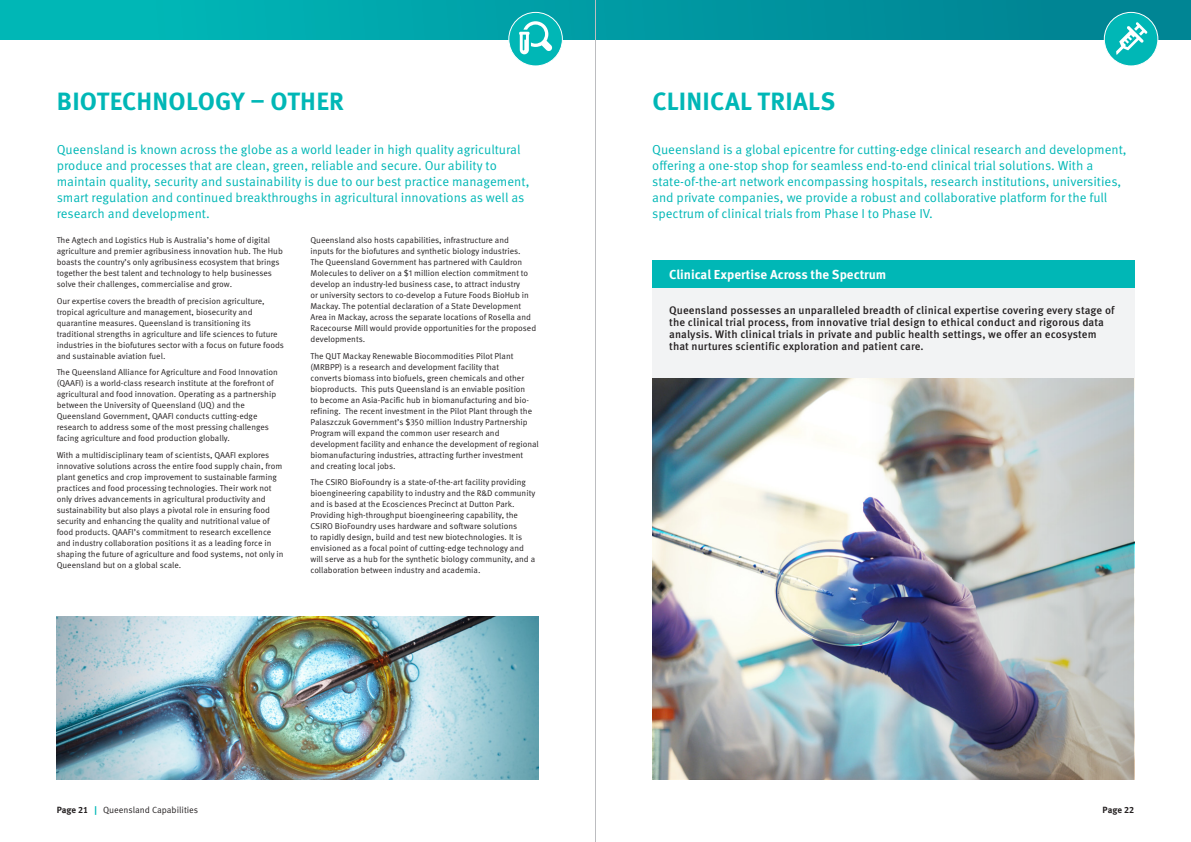
<style>
.page{position:relative;width:1191px;height:842px;background:#fff}
.page>*{position:absolute;margin:0;border:0;box-sizing:border-box;transform-origin:0 0}
.HEADING{font:700 25px "Meta Pro";letter-spacing:.01em;color:#00b7b6}
.Intro_Text{font:13px/16px "Meta Pro Norm";color:#00b7b6}
.case_study_heading{font:700 13px "Meta Pro";color:#fff}
.case_study_intro_para{font:500 11px/12px "Meta Pro";letter-spacing:.01em;color:#231f20}
.t1{font:9px "Meta Pro Norm";color:#231f20}
.t2{font:700 9px "Meta Pro";letter-spacing:-.005em;color:#231f20}
.BODY{font:8.5px/11px "Meta Pro Norm";color:#231f20}
.s1{font-family:"Meta Pro";font-weight:700}
.s2{font-family:"Meta Pro";font-weight:700;color:#00b7b6}
</style>
<div class="page">
<div style="left:0;top:0;width:1191px;height:39px;background:linear-gradient(to right,#00bbba,#018091)"></div>
<div style="left:509px;top:12px;width:53px;height:54px;background:#00b7b6;border-radius:50%"></div>
<div style="left:508px;top:12px;width:55px;height:54px;border:1px solid #fff;border-radius:50%"></div>
<svg style="left:519px;top:21px;width:33px;height:33px"></svg>
<img style="left:57px;top:616px;width:482px;height:164px">
<div style="left:1104px;top:12px;width:53px;height:54px;background:#00b7b6;border-radius:50%"></div>
<div style="left:1103px;top:12px;width:55px;height:54px;border:1px solid #fff;border-radius:50%"></div>
<svg style="left:1116px;top:22px;width:31px;height:33px"></svg>
<div style="left:652px;top:260px;width:482px;height:28px;background:#00b7b6"></div>
<div style="left:652px;top:288px;width:482px;height:90px;background:#f2f3f4"></div>
<img style="left:652px;top:378px;width:214px;height:402px">
<img style="left:866px;top:378px;width:268px;height:402px">
<hr style="left:595px;top:0;width:1px;height:842px;background:#bcbdc0">
<p class="HEADING" style="left:57px;top:81px;width:289px">BIOTECHNOLOGY – OTHER</p>
<p class="Intro_Text" style="left:57px;top:141px;width:474px">Queensland is known across the globe as a world leader in high quality agricultural produce and processes that are clean, green, reliable and secure. Our ability to maintain quality, security and sustainability is due to our best practice management, smart regulation and continued breakthroughs in agricultural innovations as well as research and development.</p>
<p class="BODY" style="left:57px;top:234px;width:228px">The Agtech and Logistics Hub is Australia’s home of digital agriculture and premier agribusiness innovation hub. The Hub boasts the country’s only agribusiness ecosystem that brings together the best talent and technology to help businesses solve their challenges, commercialise and grow.</p>
<p class="BODY" style="left:57px;top:295px;width:229px">Our expertise covers the breadth of precision agriculture, tropical agriculture and management, biosecurity and quarantine measures. Queensland is transitioning its traditional strengths in agriculture and life sciences to future industries in the biofutures sector with a focus on future foods and sustainable aviation fuel.</p>
<p class="BODY" style="left:57px;top:366px;width:223px">The Queensland Alliance for Agriculture and Food Innovation (QAAFI) is a world-class research institute at the forefront of agricultural and food innovation. Operating as a partnership between the University of Queensland (UQ) and the Queensland Government, QAAFI conducts cutting-edge research to address some of the most pressing challenges facing agriculture and food production globally.</p>
<p class="BODY" style="left:57px;top:449px;width:228px">With a multidisciplinary team of scientists, QAAFI explores innovative solutions across the entire food supply chain, from plant genetics and crop improvement to sustainable farming practices and food processing technologies. Their work not only drives advancements in agricultural productivity and sustainability but also plays a pivotal role in ensuring food security and enhancing the quality and nutritional value of food products. QAAFI’s commitment to research excellence and industry collaboration positions it as a leading force in shaping the future of agriculture and food systems, not only in Queensland but on a global scale.</p>
<p class="BODY" style="left:310px;top:234px;width:227px">Queensland also hosts capabilities, infrastructure and<br>inputs for the biofutures and synthetic biology industries.<br>The Queensland Government has partnered with Cauldron Molecules to deliver on a $1 million election commitment to develop an industry-led business case, to attract industry<br>or university sectors to co-develop a Future Foods BioHub in Mackay. The potential declaration of a State Development Area in Mackay, across the separate locations of Rosella and Racecourse Mill would provide opportunities for the proposed developments.</p>
<p class="BODY" style="left:310px;top:350px;width:230px">The QUT Mackay Renewable Biocommodities Pilot Plant (MRBPP) is a research and development facility that<br>converts biomass into biofuels, green chemicals and other bioproducts. This puts Queensland is an enviable position<br>to become an Asia-Pacific hub in biomanufacturing and bio&shy;refining. The recent investment in the Pilot Plant through the Palaszczuk Government’s $350 million Industry Partnership Program will expand the common user research and development facility and enhance the development of regional biomanufacturing industries, attracting further investment and creating local jobs.</p>
<p class="BODY" style="left:310px;top:476px;width:226px">The CSIRO BioFoundry is a state-of-the-art facility providing bioengineering capability to industry and the R&amp;D community and is based at the Ecosciences Precinct at Dutton Park.<br>Providing high-throughput bioengineering capability, the CSIRO BioFoundry uses hardware and software solutions<br>to rapidly design, build and test new biotechnologies. It is envisioned as a focal point of cutting-edge technology and will serve as a hub for the synthetic biology community, and a collaboration between industry and academia.</p>
<p class="HEADING" style="left:652px;top:81px;width:184px">CLINICAL TRIALS</p>
<p class="Intro_Text" style="left:652px;top:141px;width:476px">Queensland is a global epicentre for cutting-edge clinical research and development, offering a one-stop shop for seamless end-to-end clinical trial solutions. With a state-of-the-art network encompassing hospitals, research institutions, universities, and private companies, we provide a robust and collaborative platform for the full spectrum of clinical trials from Phase I to Phase IV.</p>
<p class="case_study_heading" style="left:669px;top:264px;width:218px">Clinical Expertise Across the Spectrum</p>
<p class="case_study_intro_para" style="left:669px;top:303px;width:447px">Queensland possesses an unparalleled breadth of clinical expertise covering every stage of the clinical trial process, from innovative trial design to ethical conduct and rigorous data analysis. With clinical trials in private and public health settings, we offer an ecosystem that nurtures scientific exploration and patient care.</p>
<p class="t1" style="left:57px;top:803px;width:143px"><span class="s1">Page 21</span> <span class="s2">|</span> Queensland Capabilities</p>
<p class="t2" style="left:1102px;top:803px;width:33px">Page 22</p>
</div>
